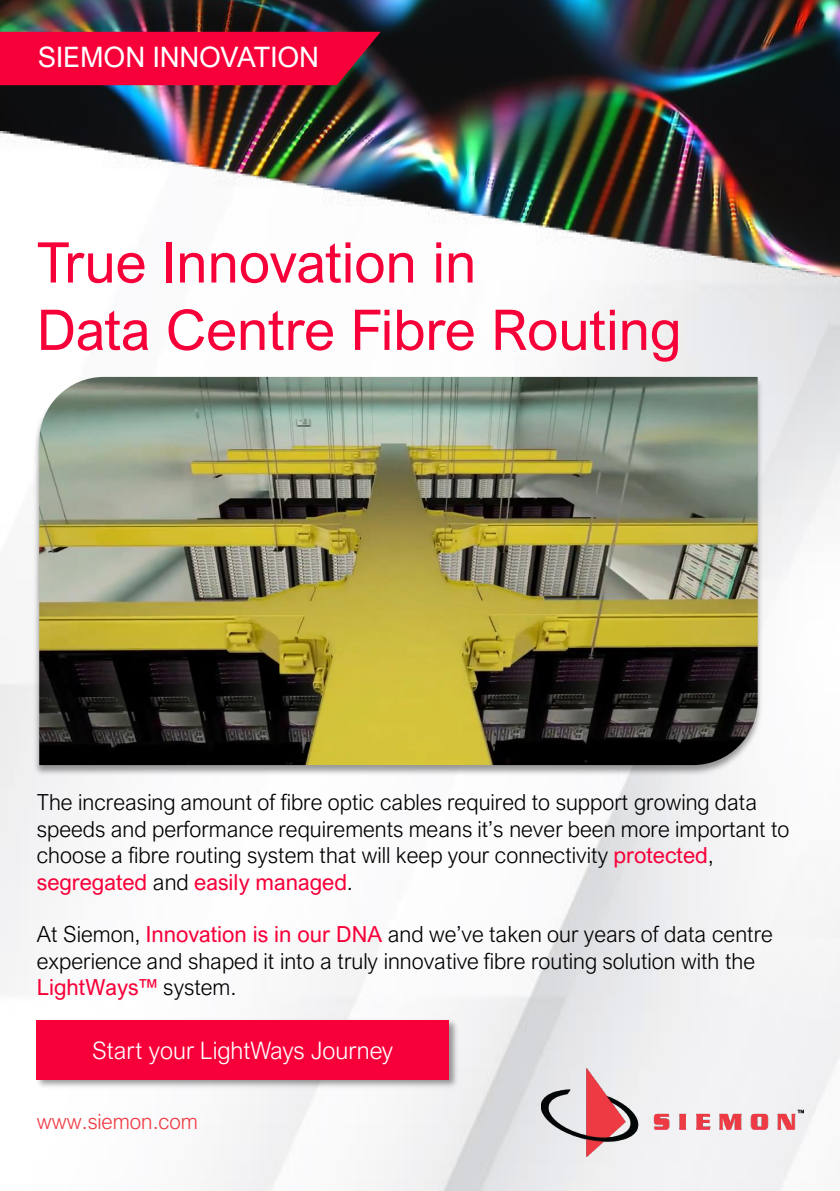
<style>
.page{position:relative;width:840px;height:1191px;background:#fff}
.page>*{position:absolute;margin:0;border:0;box-sizing:border-box;transform-origin:0 0}
.t1{font:56.2px "Arial Nova";color:#f70039}
.t2{font:56px "Arial Nova";color:#f70039}
.t3{font:28.2px "Arial Nova";letter-spacing:-.005em;color:#fff}
.t4{font:300 24px "Arial Nova";color:#fff}
.t5{font:300 22.2px/26.4px "Arial Nova";color:#000}
.t6{font:300 21.2px "Arial Nova";color:#ee3a43}
.s1{font-weight:400;color:#f70039}
</style>
<div class="page">
<img style="left:0;top:0;width:839px;height:132px">
<img style="left:0;top:132px;width:839px;height:1059px">
<img style="left:31px;top:374px;width:734px;height:405px">
<img style="left:39px;top:377px;width:718px;height:388px">
<img style="left:32px;top:1015px;width:429px;height:76px">
<img style="left:73px;top:1079px;width:346px;height:11px">
<div style="left:37px;top:1020px;width:412px;height:59px;background:#f70039"></div>
<img style="left:541px;top:1068px;width:261px;height:88px">
<div style="left:0;top:32px;width:380px;height:53px;background:#f70039"></div>
<p class="t3" style="left:38px;top:41px;width:283px">SIEMON INNOVATION</p>
<p class="t2" style="left:37px;top:231px;width:441px">True Innovation in</p>
<p class="t1" style="left:37px;top:298px;width:646px">Data Centre Fibre Routing</p>
<p class="t5" style="left:37px;top:789px;width:753px">The increasing amount of fibre optic cables required to support growing data speeds and performance requirements means it’s never been more important to choose a fibre routing system that will keep your connectivity <span class="s1">protected</span>, <span class="s1">segregated</span> and <span class="s1">easily managed</span>.</p>
<p class="t5" style="left:37px;top:921px;width:737px">At Siemon, <span class="s1">Innovation is in our DNA</span> and we’ve taken our years of data centre experience and shaped it into a truly innovative fibre routing solution with the<br><span class="s1">LightWays™</span> system.</p>
<p class="t4" style="left:92px;top:1037px;width:302px">Start your LightWays Journey</p>
<p class="t6" style="left:37px;top:1109px;width:162px">www.siemon.com</p>
</div>
